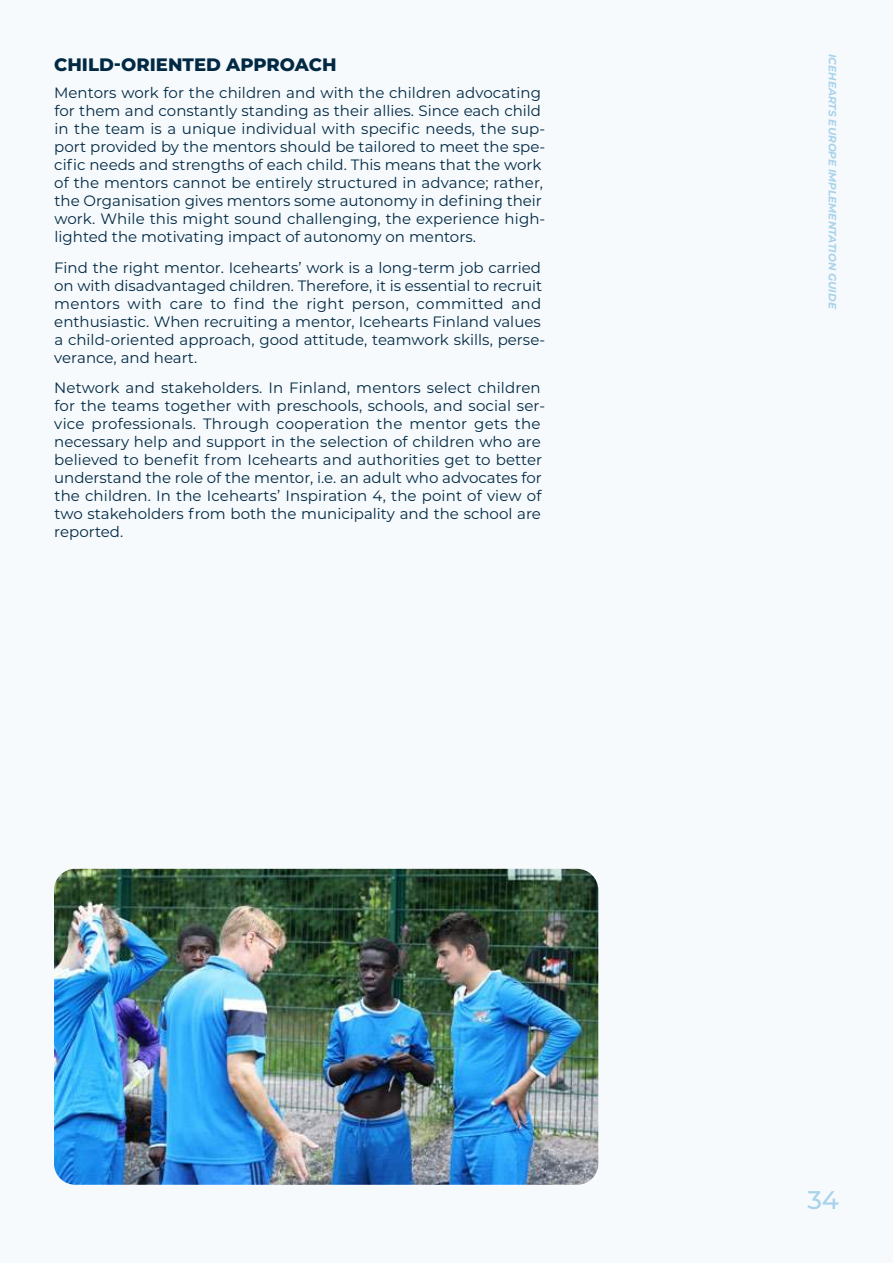
<style>
.page{position:relative;width:893px;height:1263px;background:#f6fafc}
.page>*{position:absolute;margin:0;border:0;box-sizing:border-box;transform-origin:0 0}
.t1{font:500 25.5px "Montserrat";color:#a9d2eb}
.t2{font:800 18px "Montserrat";color:#022944}
.t3{font:15px/18px "Montserrat";color:#022944}
.t4{font:italic 700 10.5px "Montserrat";color:#a9d2eb}
</style>
<div class="page">
<img style="left:54px;top:869px;width:544px;height:316px">
<p class="t2" style="left:54px;top:56px;width:284px">CHILD-ORIENTED APPROACH</p>
<p class="t3" style="left:54px;top:84px;width:493px">Mentors work for the children and with the children advocating for them and constantly standing as their allies. Since each child in the team is a unique individual with specific needs, the sup&shy;port provided by the mentors should be tailored to meet the spe&shy;cific needs and strengths of each child. This means that the work of the mentors cannot be entirely structured in advance; rather, the Organisation gives mentors some autonomy in defining their work. While this might sound challenging, the experience high&shy;lighted the motivating impact of autonomy on mentors.</p>
<p class="t3" style="left:54px;top:259px;width:493px">Find the right mentor. Icehearts’ work is a long-term job carried on with disadvantaged children. Therefore, it is essential to recruit mentors with care to find the right person, committed and enthusiastic. When recruiting a mentor, Icehearts Finland values a child-oriented approach, good attitude, teamwork skills, perse&shy;verance, and heart.</p>
<p class="t3" style="left:54px;top:380px;width:493px">Network and stakeholders. In Finland, mentors select children for the teams together with preschools, schools, and social ser&shy;vice professionals. Through cooperation the mentor gets the necessary help and support in the selection of children who are believed to benefit from Icehearts and authorities get to better understand the role of the mentor, i.e. an adult who advocates for the children. In the Icehearts’ Inspiration 4, the point of view of two stakeholders from both the municipality and the school are reported.</p>
<p class="t4" style="left:839px;top:54px;width:256px;rotate:90deg">ICEHEARTS EUROPE IMPLEMENTATION GUIDE</p>
<h1 class="t1" style="left:807px;top:1186px;width:33px">34</h1>
</div>
